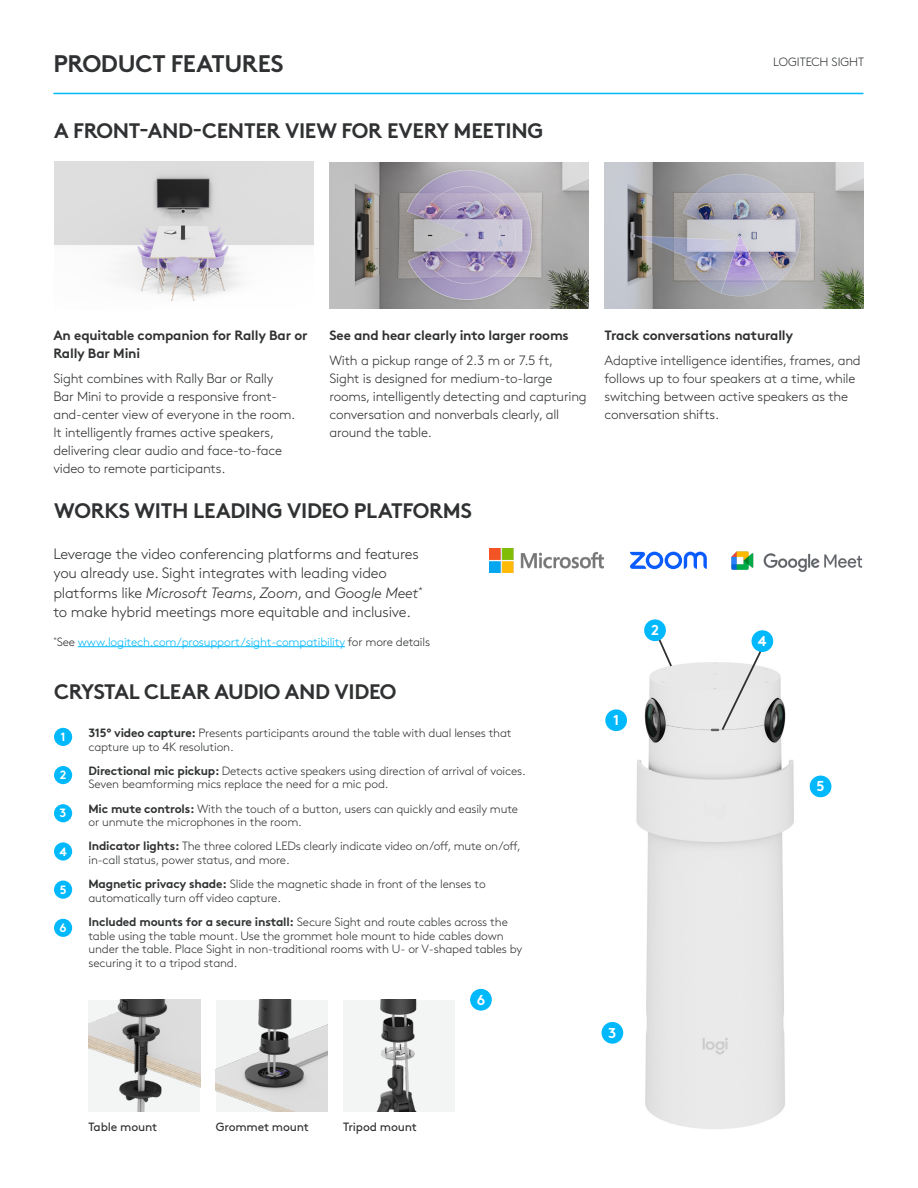
<style>
.page{position:relative;width:918px;height:1188px;background:#fff}
.page>*{position:absolute;margin:0;border:0;box-sizing:border-box;transform-origin:0 0}
.t1{font:700 24px "Brown Std";letter-spacing:-.015em;color:#2f3132}
.t2{font:700 21px "Brown Pro";letter-spacing:-.015em;color:#2f3132}
.Body_copy{font:300 15px/19.5px "Brown Pro";letter-spacing:-.015em;color:#2f3132}
.Numbers{font:700 14.4px "Brown Std";color:#fff}
.Body_copy-2{font:300 13.5px/18px "Brown Pro";letter-spacing:-.015em;color:#2f3132}
.Body_copy-3{font:700 13.5px/18px "Brown Pro";letter-spacing:-.015em;color:#2f3132}
.Body_copy-4{font:300 12px/13.5px "Brown Pro";letter-spacing:-.015em;color:#2f3132}
.Body_copy-5{font:300 12px "Brown Pro";letter-spacing:-.015em;color:#00b8fc}
.Body_copy-6{font:12px "Brown Pro";letter-spacing:-.015em;color:#2f3132}
.Numbers-2{font:700 12px "Brown Std";color:#fff}
.s1{font-style:italic}
.s2{color:#2f3132}
.s3{font-weight:700}
</style>
<div class="page">
<img style="left:601px;top:626px;width:231px;height:503px">
<svg style="left:657px;top:637px;width:16px;height:31px"></svg>
<hr style="left:53px;top:93px;width:810px;height:1px;background:#00b8fc">
<hr style="left:78px;top:646px;width:267px;height:1px;background:#00b8fc">
<img style="left:54px;top:161px;width:259px;height:140px">
<img style="left:329px;top:162px;width:260px;height:146px">
<img style="left:605px;top:162px;width:259px;height:146px">
<img style="left:490px;top:548px;width:113px;height:25px">
<svg style="left:630px;top:552px;width:77px;height:17px"></svg>
<img style="left:731px;top:551px;width:132px;height:22px">
<div style="left:54px;top:728px;width:18px;height:18px;background:#00b8fc;border-radius:50%"></div>
<div style="left:605px;top:709px;width:22px;height:22px;background:#00b8fc;border-radius:50%"></div>
<div style="left:54px;top:766px;width:18px;height:18px;background:#00b8fc;border-radius:50%"></div>
<div style="left:644px;top:619px;width:22px;height:22px;background:#00b8fc;border-radius:50%"></div>
<div style="left:54px;top:804px;width:18px;height:18px;background:#00b8fc;border-radius:50%"></div>
<div style="left:602px;top:1022px;width:21px;height:22px;background:#00b8fc;border-radius:50%"></div>
<div style="left:54px;top:842px;width:18px;height:19px;background:#00b8fc;border-radius:50%"></div>
<div style="left:54px;top:881px;width:18px;height:18px;background:#00b8fc;border-radius:50%"></div>
<div style="left:810px;top:776px;width:21px;height:21px;background:#00b8fc;border-radius:50%"></div>
<div style="left:54px;top:919px;width:18px;height:18px;background:#00b8fc;border-radius:50%"></div>
<img style="left:89px;top:1000px;width:111px;height:111px">
<img style="left:216px;top:1000px;width:111px;height:111px">
<img style="left:343px;top:1000px;width:112px;height:111px">
<svg style="left:720px;top:645px;width:45px;height:87px"></svg>
<div style="left:752px;top:630px;width:21px;height:22px;background:#00b8fc;border-radius:50%"></div>
<div style="left:470px;top:989px;width:22px;height:22px;background:#00b8fc;border-radius:50%"></div>
<h2 class="t1" style="left:54px;top:49px;width:232px">PRODUCT FEATURES</h2>
<h3 class="t2" style="left:54px;top:113px;width:491px">A FRONT-AND-CENTER VIEW FOR EVERY MEETING</h3>
<h6 class="Body_copy-4" style="left:773px;top:55px;width:93px">LOGITECH SIGHT</h6>
<p class="Body_copy-3" style="left:53px;top:325px;width:256px">An equitable companion for Rally Bar or<br>Rally Bar Mini</p>
<p class="Body_copy-2" style="left:53px;top:368px;width:243px">Sight combines with Rally Bar or Rally Bar Mini to provide a responsive front&shy;and-center view of everyone in the room.<br>It intelligently frames active speakers, delivering clear audio and face-to-face video to remote participants.</p>
<p class="Body_copy-3" style="left:329px;top:325px;width:241px">See and hear clearly into larger rooms</p>
<p class="Body_copy-2" style="left:329px;top:350px;width:259px">With a pickup range of 2.3 m or 7.5 ft, Sight is designed for medium-to-large rooms, intelligently detecting and capturing conversation and nonverbals clearly, all around the table.</p>
<h3 class="t2" style="left:54px;top:494px;width:419px">WORKS WITH LEADING VIDEO PLATFORMS</h3>
<p class="Body_copy" style="left:53px;top:543px;width:371px">Leverage the video conferencing platforms and features you already use. Sight integrates with leading video platforms like <span class="s1">Microsoft Teams</span>, <span class="s1">Zoom</span>, and <span class="s1">Google Meet</span><sup>* </sup>to make hybrid meetings more equitable and inclusive.</p>
<p class="Body_copy-5" style="left:53px;top:633px;width:378px"><sup>*</sup><span class="s2">See</span> www.logitech.com/prosupport/sight-compatibility <span class="s2">for more details</span></p>
<h3 class="t2" style="left:54px;top:675px;width:344px">CRYSTAL CLEAR AUDIO AND VIDEO</h3>
<p class="Numbers-2" style="left:61px;top:730px;width:7px">1</p>
<p class="Numbers-2" style="left:60px;top:768px;width:8px">2</p>
<p class="Numbers-2" style="left:60px;top:806px;width:8px">3</p>
<p class="Numbers-2" style="left:59px;top:844px;width:9px">4</p>
<p class="Numbers-2" style="left:60px;top:882px;width:8px">5</p>
<p class="Numbers-2" style="left:60px;top:920px;width:9px">6</p>
<p class="Body_copy-4" style="left:89px;top:725px;width:425px"><span class="s3">315° video capture:</span> Presents participants around the table with dual lenses that capture up to 4K resolution.</p>
<p class="Body_copy-4" style="left:89px;top:763px;width:439px"><span class="s3">Directional mic pickup:</span> Detects active speakers using direction of arrival of voices.<br>Seven beamforming mics replace the need for a mic pod.</p>
<p class="Body_copy-4" style="left:89px;top:801px;width:431px"><span class="s3">Mic mute controls:</span> With the touch of a button, users can quickly and easily mute or unmute the microphones in the room.</p>
<p class="Body_copy-4" style="left:89px;top:839px;width:434px"><span class="s3">Indicator lights:</span> The three colored LEDs clearly indicate video on/off, mute on/off, in-call status, power status, and more.</p>
<p class="Body_copy-4" style="left:89px;top:877px;width:399px"><span class="s3">Magnetic privacy shade:</span> Slide the magnetic shade in front of the lenses to automatically turn off video capture.</p>
<p class="Body_copy-4" style="left:89px;top:914px;width:435px"><span class="s3">Included mounts for a secure install:</span> Secure Sight and route cables across the table using the table mount. Use the grommet hole mount to hide cables down under the table. Place Sight in non-traditional rooms with U- or V-shaped tables by securing it to a tripod stand.</p>
<p class="Numbers" style="left:477px;top:991px;width:10px">6</p>
<p class="Body_copy-3" style="left:605px;top:325px;width:190px">Track conversations naturally</p>
<p class="Body_copy-2" style="left:605px;top:350px;width:258px">Adaptive intelligence identifies, frames, and follows up to four speakers at a time, while switching between active speakers as the conversation shifts.</p>
<p class="Numbers" style="left:613px;top:711px;width:8px">1</p>
<p class="Numbers" style="left:651px;top:621px;width:9px">2</p>
<p class="Numbers" style="left:608px;top:1024px;width:10px">3</p>
<p class="Numbers" style="left:758px;top:632px;width:10px">4</p>
<p class="Numbers" style="left:817px;top:778px;width:10px">5</p>
<p class="Body_copy-6" style="left:89px;top:1117px;width:70px">Table mount</p>
<p class="Body_copy-6" style="left:216px;top:1117px;width:95px">Grommet mount</p>
<p class="Body_copy-6" style="left:343px;top:1117px;width:75px">Tripod mount</p>
</div>
